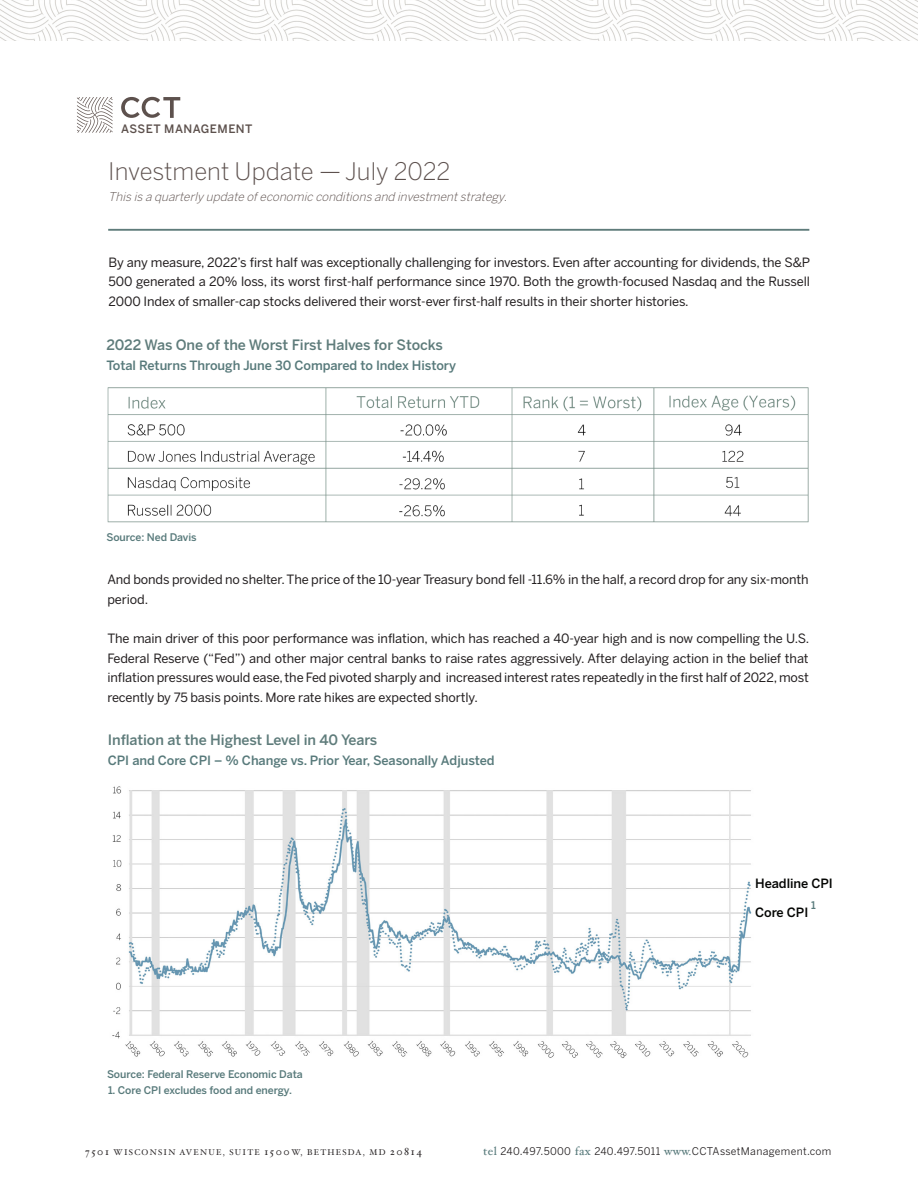
<style>
.page{position:relative;width:918px;height:1188px;background:#fff}
.page>*{position:absolute;margin:0;border:0;box-sizing:border-box;transform-origin:0 0}
.t1{font:300 24px "Benton Sans";color:#5d514e}
.SubheadLevel1{font:500 14.25px "Benton Sans";letter-spacing:-.005em;color:#5f7c7b}
.BodyCopy{font:12.75px/19.5px "Benton Sans";letter-spacing:-.01em;color:#231f20;text-align:justify}
.SubheadLevel1-2{font:500 12.75px "Benton Sans";letter-spacing:-.005em;color:#587a7b}
.SubheadLevel1-3{font:500 12.75px "Benton Sans";letter-spacing:-.005em;color:#040503}
.t2{font:italic 300 12px "Benton Sans";color:#5d514e}
.t3{font:500 11.55px "Benton Sans";letter-spacing:.04em;color:#5d514d}
.SubheadLevel1-4{font:500 10.5px "Benton Sans";letter-spacing:-.005em;color:#587a7b}
.t4{font:10.5px "Benton Gothic";letter-spacing:.03em;color:#231f20}
.t5{font:8.25px "Hoefler Text";letter-spacing:.15em;color:#231f20}
.s1{font-size:10.5px}
.s2{font-family:"Hoefler Text";font-size:12px;color:#587a7b}
</style>
<div class="page">
<hr style="left:108px;top:229px;width:701px;height:2px;background:#5f7c7b">
<img style="left:107px;top:387px;width:702px;height:136px">
<img style="left:112px;top:786px;width:640px;height:272px">
<svg style="left:77px;top:97px;width:36px;height:36px"></svg>
<svg style="left:121px;top:97px;width:59px;height:21px"></svg>
<img style="left:1px;top:0;width:917px;height:40px">
<p class="t3" style="left:121px;top:122px;width:133px">ASSET MANAGEMENT</p>
<p class="t1" style="left:108px;top:157px;width:344px">Investment Update — July 2022</p>
<p class="t2" style="left:108px;top:190px;width:403px">This is a quarterly update ofeconomic conditions and investmentstrategy.</p>
<p class="BodyCopy" style="left:109px;top:252px;width:703px">By any measure, 2022’s first half was exceptionally challenging for investors. Even after accounting for dividends, the S&amp;P 500 generated a 20% loss, its worst first-half performance since 1970. Both the growth-focused Nasdaq and the Russell 2000 Index of smaller-cap stocks delivered their worst-ever first-half results in their shorter histories.</p>
<p class="SubheadLevel1" style="left:107px;top:336px;width:338px">2022 Was One of the Worst First Halves for Stocks</p>
<p class="SubheadLevel1-2" style="left:107px;top:358px;width:351px">Total Returns Through June 30 Compared to Index History</p>
<p class="SubheadLevel1-4" style="left:106px;top:531px;width:92px">Source: Ned Davis</p>
<p class="BodyCopy" style="left:107px;top:570px;width:703px">And bonds provided no shelter. The price of the 10-year Treasury bond fell -11.6% in the half, a record drop for any six-month period.</p>
<p class="BodyCopy" style="left:107px;top:629px;width:703px">The main driver of this poor performance was inflation, which has reached a 40-year high and is now compelling the U.S.<br>Federal Reserve (“Fed”) and other major central banks to raise rates aggressively. After delaying action in the belief that inflation pressures would ease, the Fed pivoted sharply and increased interest rates repeatedly in the first half of 2022, most recently by 75 basis points. More rate hikes are expected shortly.</p>
<p class="SubheadLevel1" style="left:108px;top:731px;width:271px">Inflation at the Highest Level in 40 Years</p>
<p class="SubheadLevel1-2" style="left:108px;top:753px;width:388px">CPI and Core CPI – % Change vs. Prior Year, Seasonally Adjusted</p>
<p class="SubheadLevel1-4" style="left:107px;top:1068px;width:197px">Source: Federal Reserve Economic Data</p>
<p class="SubheadLevel1-4" style="left:108px;top:1084px;width:186px">1. Core CPI excludes food and energy.</p>
<p class="SubheadLevel1-3" style="left:755px;top:875px;width:79px">Headline CPI</p>
<p class="SubheadLevel1-3" style="left:755px;top:905px;width:55px">Core CPI</p>
<p class="SubheadLevel1-4" style="left:811px;top:899px;width:6px">1</p>
<p class="t5" style="left:85px;top:1147px;width:338px"><span class="s1">7501</span> WISCONSIN AVENUE, SUITE <span class="s1">1500</span>W, BETHESDA, MD <span class="s1">20814</span></p>
<p class="t4" style="left:483px;top:1145px;width:350px"><span class="s2">tel</span> 240.497.5000 <span class="s2">fax</span> 240.497.5011 <span class="s2">www.</span>CCTAssetManagement.com</p>
</div>
